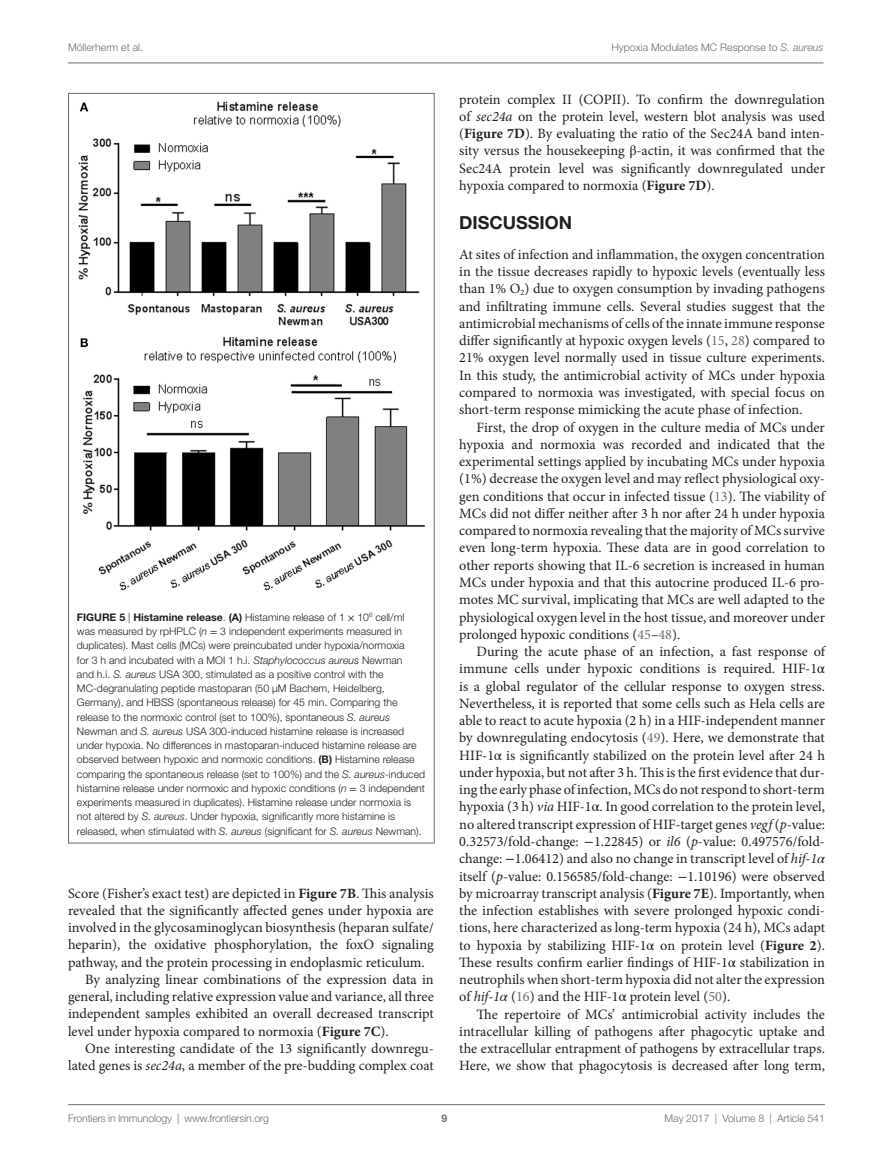
<style>
.page{position:relative;width:893px;height:1170px;background:#fff}
.page>*{position:absolute;margin:0;border:0;box-sizing:border-box;transform-origin:0 0}
.t1{font:700 18px "Helvetica Neue LT Std";color:#231f20}
.t2{font:14.25px/17.2px "Minion Pro";color:#231f20;text-align:justify}
.t3{font:300 10.5px/14.2px "Helvetica Neue LT Std";color:#231f20}
.t4{font:300 10.5px "Helvetica Neue LT Std";color:#6c6d70}
.t5{font:700 10.5px "Helvetica Neue LT Std";color:#6c6d70}
.s1{font-style:italic}
.s2{font-weight:700}
.s3{font-family:"STIX General";font-weight:400}
.s4{font-family:"STIX General"}
.s5{color:#6c6d70}
.s6{font-family:"STIX General";font-style:italic}
</style>
<div class="page">
<img style="left:78px;top:102px;width:346px;height:488px">
<hr style="left:68px;top:1104px;width:757px;height:1px;background:#6c6d70">
<hr style="left:68px;top:63px;width:755px;height:1px;background:#6c6d70">
<p class="t4" style="left:68px;top:41px;width:77px">Möllerherm et al.</p>
<p class="t4" style="left:612px;top:41px;width:213px">Hypoxia Modulates MC Response to <span class="s1">S. aureus</span></p>
<p class="t3" style="left:77px;top:609px;width:350px"><span class="s2">Figure 5</span> | <span class="s2">Histamine release</span>. <span class="s2">(A)</span> Histamine release of 1 <span class="s3">×</span> 10<sup>6</sup> cell/ml was measured by rpHPLC (<span class="s1">n</span> <span class="s3">=</span> 3 independent experiments measured in duplicates). Mast cells (MCs) were preincubated under hypoxia/normoxia<br>for 3 h and incubated with a MOI 1 h.i. <span class="s1">Staphylococcus aureus</span> Newman<br>and h.i. <span class="s1">S. aureus</span> USA 300, stimulated as a positive control with the MC-degranulating peptide mastoparan (50 µM Bachem, Heidelberg, Germany), and HBSS (spontaneous release) for 45 min. Comparing the release to the normoxic control (set to 100%), spontaneous <span class="s1">S. aureus </span>Newman and <span class="s1">S. aureus</span> USA 300-induced histamine release is increased under hypoxia. No differences in mastoparan-induced histamine release are observed between hypoxic and normoxic conditions. <span class="s2">(B)</span> Histamine release comparing the spontaneous release (set to 100%) and the <span class="s1">S. aureus-</span>induced histamine release under normoxic and hypoxic conditions (<span class="s1">n</span> <span class="s3">=</span> 3 independent experiments measured in duplicates). Histamine release under normoxia is not altered by <span class="s1">S. aureus</span>. Under hypoxia, significantly more histamine is released, when stimulated with <span class="s1">S. aureus</span> (significant for <span class="s1">S. aureus</span> Newman).</p>
<p class="t2" style="left:68px;top:884px;width:367px">Score (Fisher’s exact test) are depicted in <span class="s2">Figure 7B</span>. This analysis</p>
<p class="t2" style="left:68px;top:901px;width:367px">revealed that the significantly affected genes under hypoxia are</p>
<p class="t2" style="left:68px;top:918px;width:367px">involved in the glycosaminoglycan biosynthesis (heparan sulfate/</p>
<p class="t2" style="left:68px;top:936px;width:367px">heparin), the oxidative phosphorylation, the foxO signaling</p>
<p class="t2" style="left:68px;top:953px;width:358px">pathway, and the protein processing in endoplasmic reticulum.</p>
<p class="t2" style="left:85px;top:970px;width:350px">By analyzing linear combinations of the expression data in</p>
<p class="t2" style="left:68px;top:987px;width:367px">general, including relative expression value and variance, all three</p>
<p class="t2" style="left:68px;top:1005px;width:367px">independent samples exhibited an overall decreased transcript</p>
<p class="t2" style="left:68px;top:1022px;width:322px">level under hypoxia compared to normoxia (<span class="s2">Figure 7C</span>).</p>
<p class="t2" style="left:85px;top:1039px;width:350px">One interesting candidate of the 13 significantly downregu-</p>
<p class="t2" style="left:68px;top:1056px;width:367px">lated genes is <span class="s1">sec24a</span>, a member of the pre-budding complex coat</p>
<p class="t2" style="left:459px;top:90px;width:367px">protein complex II (COPII). To confirm the downregulation of <span class="s1">sec24a</span> on the protein level, western blot analysis was used (<span class="s2">Figure 7D</span>). By evaluating the ratio of the Sec24A band inten&shy;sity versus the housekeeping <span class="s4">β</span>-actin, it was confirmed that the Sec24A protein level was significantly downregulated under hypoxia compared to normoxia (<span class="s2">Figure 7D</span>).</p>
<p class="t1" style="left:459px;top:211px;width:112px">DISCUSSION</p>
<p class="t2" style="left:459px;top:246px;width:367px">At sites of infection and inflammation, the oxygen concentration in the tissue decreases rapidly to hypoxic levels (eventually less than 1% O<sub>2</sub>) due to oxygen consumption by invading pathogens and infiltrating immune cells. Several studies suggest that the antimicrobial mechanisms of cells of the innate immune response differ significantly at hypoxic oxygen levels (<span class="s5">15</span>, <span class="s5">28</span>) compared to 21% oxygen level normally used in tissue culture experiments.<br>In this study, the antimicrobial activity of MCs under hypoxia compared to normoxia was investigated, with special focus on short-term response mimicking the acute phase of infection.</p>
<p class="t2" style="left:459px;top:418px;width:367px;text-indent:17px">First, the drop of oxygen in the culture media of MCs under hypoxia and normoxia was recorded and indicated that the experimental settings applied by incubating MCs under hypoxia (1%) decrease the oxygen level and may reflect physiological oxy&shy;gen conditions that occur in infected tissue (<span class="s5">13</span>). The viability of MCs did not differ neither after 3 h nor after 24 h under hypoxia compared to normoxia revealing that the majority of MCs survive even long-term hypoxia. These data are in good correlation to other reports showing that IL-6 secretion is increased in human MCs under hypoxia and that this autocrine produced IL-6 pro&shy;motes MC survival, implicating that MCs are well adapted to the physiological oxygen level in the host tissue, and moreover under prolonged hypoxic conditions (<span class="s5">45</span>–<span class="s5">48</span>).</p>
<p class="t2" style="left:459px;top:643px;width:367px;text-indent:17px">During the acute phase of an infection, a fast response of immune cells under hypoxic conditions is required. HIF-1<span class="s4">α </span>is a global regulator of the cellular response to oxygen stress.<br>Nevertheless, it is reported that some cells such as Hela cells are able to react to acute hypoxia (2 h) in a HIF-independent manner by downregulating endocytosis (<span class="s5">49</span>). Here, we demonstrate that HIF-1<span class="s4">α</span> is significantly stabilized on the protein level after 24 h under hypoxia, but not after 3 h. This is the first evidence that dur&shy;ing the early phase of infection, MCs do not respond to short-term hypoxia (3 h) <span class="s1">via</span> HIF-1<span class="s4">α</span>. In good correlation to the protein level, no altered transcript expression of HIF-target genes <span class="s1">vegf</span> (<span class="s1">p</span>-value:<br>0.32573/fold-change: <span class="s4">−</span>1.22845) or <span class="s1">il6</span> (<span class="s1">p</span>-value: 0.497576/fold&shy;change: <span class="s4">−</span>1.06412) and also no change in transcript level of <span class="s1">hif-1</span><span class="s6">α </span>itself (<span class="s1">p</span>-value: 0.156585/fold-change: <span class="s4">−</span>1.10196) were observed by microarray transcript analysis (<span class="s2">Figure 7E</span>). Importantly, when the infection establishes with severe prolonged hypoxic condi&shy;tions, here characterized as long-term hypoxia (24 h), MCs adapt to hypoxia by stabilizing HIF-1<span class="s4">α</span> on protein level (<span class="s2">Figure 2</span>).<br>These results confirm earlier findings of HIF-1<span class="s4">α</span> stabilization in neutrophils when short-term hypoxia did not alter the expression of <span class="s1">hif-1</span><span class="s6">α</span> (<span class="s5">16</span>) and the HIF-1<span class="s4">α</span> protein level (<span class="s5">50</span>).</p>
<p class="t2" style="left:459px;top:1005px;width:367px;text-indent:17px">The repertoire of MCs’ antimicrobial activity includes the intracellular killing of pathogens after phagocytic uptake and the extracellular entrapment of pathogens by extracellular traps.<br>Here, we show that phagocytosis is decreased after long term,</p>
<p class="t4" style="left:68px;top:1111px;width:203px">Frontiers in Immunology | www.frontiersin.org</p>
<p class="t4" style="left:665px;top:1111px;width:162px">May 2017 | Volume 8 | Article 541</p>
<p class="t5" style="left:441px;top:1111px;width:7px">9</p>
</div>
